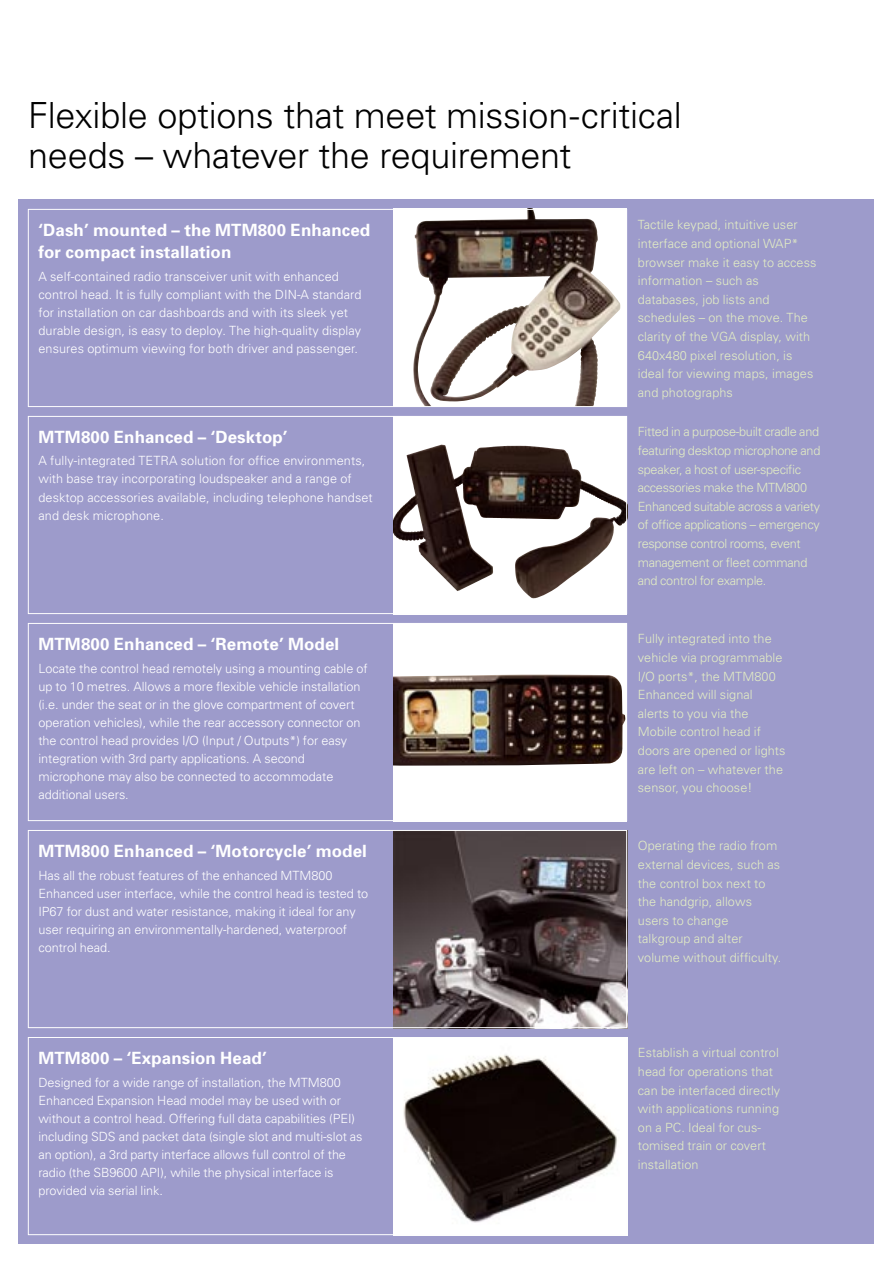
<style>
.page{position:relative;width:893px;height:1263px;background:#fff}
.page>*{position:absolute;margin:0;border:0;box-sizing:border-box;transform-origin:0 0}
.t1{font:300 36px/40.5px "Univers";letter-spacing:-.01em;color:#000}
.t2{font:700 16.95px/22.5px "Univers";letter-spacing:.005em;color:#fff}
.t3{font:300 12.75px/18px "Univers";letter-spacing:-.005em;color:#fff}
.t4{font:300 12.75px/18.6px "Univers";letter-spacing:.005em;color:#e3edc4}
.t5{font:300 12.75px/18.6px "Univers";letter-spacing:-.025em;color:#e3edc4}
</style>
<div class="page">
<div style="left:19px;top:200px;width:855px;height:1044px;background:#9d9bcb"></div>
<img style="left:394px;top:1039px;width:231px;height:194px">
<div style="left:28px;top:1037px;width:599px;height:198px;border:1px solid #fefefe"></div>
<img style="left:394px;top:832px;width:231px;height:194px">
<div style="left:28px;top:830px;width:599px;height:198px;border:1px solid #fefefe"></div>
<div style="left:394px;top:623px;width:233px;height:198px;background:#fff"></div>
<img style="left:394px;top:675px;width:231px;height:91px">
<div style="left:28px;top:623px;width:599px;height:198px;border:1px solid #fefefe"></div>
<svg style="left:394px;top:418px;width:231px;height:194px;background:#afa8a7"></svg>
<img style="left:454px;top:446px;width:102px;height:33px">
<div style="left:28px;top:416px;width:599px;height:198px;border:1px solid #fefefe"></div>
<img style="left:394px;top:211px;width:227px;height:194px">
<div style="left:28px;top:209px;width:599px;height:198px;border:1px solid #fefefe"></div>
<h1 class="t1" style="left:28px;top:94px;width:655px">Flexible options that meet mission-critical needs – whatever the requirement</h1>
<h2 class="t2" style="left:38px;top:218px;width:333px">‘Dash’ mounted – the MTM800 Enhanced for compact installation</h2>
<p class="t3" style="left:38px;top:267px;width:325px">A self-contained radio transceiver unit with enhanced control head. It is fully compliant with the DIN-A standard for installation on car dashboards and with its sleek yet durable design, is easy to deploy. The high-quality display ensures optimum viewing for both driver and passenger.</p>
<h2 class="t2" style="left:38px;top:425px;width:251px">MTM800 Enhanced – ‘Desktop’</h2>
<p class="t3" style="left:38px;top:452px;width:336px">A fully-integrated TETRA solution for office environments, with base tray incorporating loudspeaker and a range of desktop accessories available, including telephone handset and desk microphone.</p>
<h2 class="t2" style="left:38px;top:632px;width:302px">MTM800 Enhanced – ‘Remote’ Model</h2>
<p class="t3" style="left:38px;top:659px;width:331px">Locate the control head remotely using a mounting cable of up to 10 metres. Allows a more flexible vehicle installation (i.e. under the seat or in the glove compartment of covert operation vehicles), while the rear accessory connector on the control head provides I/O (Input / Outputs*) for easy integration with 3rd party applications. A second microphone may also be connected to accommodate additional users.</p>
<h2 class="t2" style="left:38px;top:839px;width:330px">MTM800 Enhanced – ‘Motorcycle’ model</h2>
<p class="t3" style="left:38px;top:866px;width:331px">Has all the robust features of the enhanced MTM800<br>Enhanced user interface, while the control head is tested to IP67 for dust and water resistance, making it ideal for any user requiring an environmentally-hardened, waterproof control head.</p>
<h2 class="t2" style="left:38px;top:1046px;width:230px">MTM800 – ‘Expansion Head’</h2>
<p class="t3" style="left:38px;top:1073px;width:326px">Designed for a wide range of installation, the MTM800<br>Enhanced Expansion Head model may be used with or without a control head. Offering full data capabilities (PEI) including SDS and packet data (single slot and multi-slot as an option), a 3rd party interface allows full control of the radio (the SB9600 API), while the physical interface is provided via serial link.</p>
<p class="t4" style="left:638px;top:215px;width:180px">Tactile keypad, intuitive user interface and optional WAP* browser make it easy to access information – such as databases, job lists and schedules – on the move. The clarity of the VGA display, with<br>640x480 pixel resolution, is ideal for viewing maps, images and photographs</p>
<p class="t5" style="left:638px;top:422px;width:184px">Fitted in a purpose-built cradle and featuring desktop microphone and speaker, a host of user-specific accessories make the MTM800<br>Enhanced suitable across a variety of office applications – emergency response control rooms, event management or fleet command and control for example.</p>
<p class="t4" style="left:638px;top:629px;width:149px">Fully integrated into the vehicle via programmable<br>I/O ports*, the MTM800<br>Enhanced will signal alerts to you via the<br>Mobile control head if doors are opened or lights are left on – whatever the sensor, you choose!</p>
<p class="t4" style="left:638px;top:836px;width:145px">Operating the radio from external devices, such as the control box next to the handgrip, allows users to change talkgroup and alter volume without difficulty.</p>
<p class="t4" style="left:638px;top:1043px;width:144px">Establish a virtual control head for operations that can be interfaced directly with applications running on a PC. Ideal for cus&shy;tomised train or covert installation</p>
</div>
